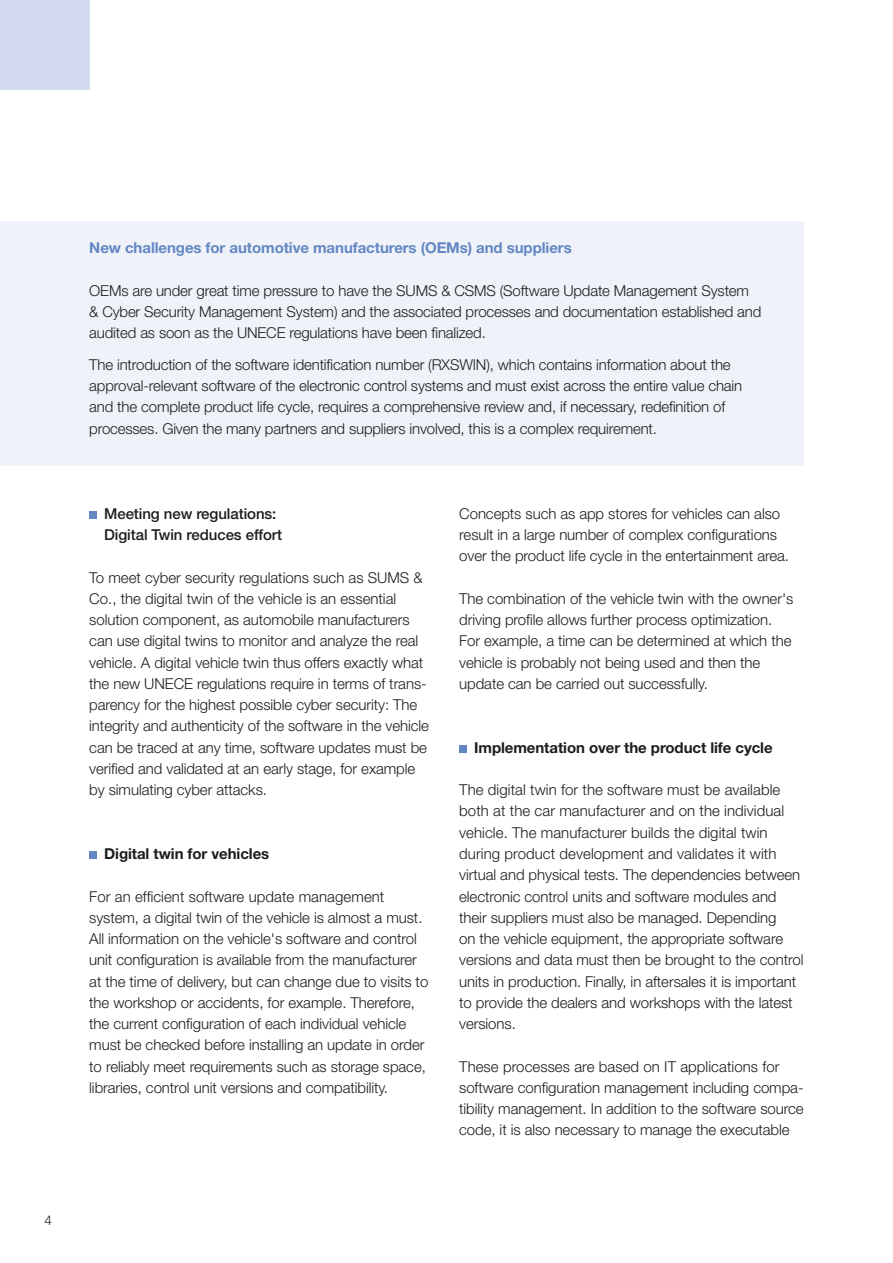
<style>
.page{position:relative;width:893px;height:1263px;background:#fff}
.page>*{position:absolute;margin:0;border:0;box-sizing:border-box;transform-origin:0 0}
.t1{font:300 15px/21.3px "Helvetica Neue LT Std";letter-spacing:-.005em;color:#1d1d1c}
.t2{font:700 15px "Helvetica Neue LT Std";letter-spacing:-.005em;color:#1d1d1c}
.t3{font:700 15px "Helvetica Neue LT Std";letter-spacing:-.005em;color:#6486c3}
.t4{font:500 15px/21.3px "Helvetica Neue LT Std";letter-spacing:-.005em;color:#1d1d1c}
.t5{font:300 13.5px "Helvetica Neue LT Std";color:#1d1d1c}
</style>
<div class="page">
<div style="left:0;top:0;width:89px;height:89px;background:#d4dbf0"></div>
<div style="left:0;top:221px;width:804px;height:245px;background:#eff3f9"></div>
<div style="left:89px;top:511px;width:8px;height:8px;background:#6486c3"></div>
<div style="left:89px;top:851px;width:8px;height:8px;background:#6486c3"></div>
<div style="left:459px;top:745px;width:8px;height:8px;background:#6486c3"></div>
<p class="t5" style="left:45px;top:1215px;width:9px">4</p>
<p class="t3" style="left:89px;top:242px;width:484px">New challenges for automotive manufacturers (OEMs) and suppliers</p>
<p class="t1" style="left:89px;top:281px;width:673px">OEMs are under great time pressure to have the SUMS &amp; CSMS (Software Update Management System &amp; Cyber Security Management System) and the associated processes and documentation established and audited as soon as the UNECE regulations have been finalized.</p>
<p class="t1" style="left:89px;top:355px;width:654px">The introduction of the software identification number (RXSWIN), which contains information about the approval-relevant software of the electronic control systems and must exist across the entire value chain and the complete product life cycle, requires a comprehensive review and, if necessary, redefinition of processes. Given the many partners and suppliers involved, this is a complex requirement.</p>
<p class="t4" style="left:104px;top:504px;width:179px">Meeting new regulations:<br>Digital Twin reduces effort</p>
<p class="t1" style="left:89px;top:568px;width:341px">To meet cyber security regulations such as SUMS &amp; Co., the digital twin of the vehicle is an essential solution component, as automobile manufacturers can use digital twins to monitor and analyze the real vehicle. A digital vehicle twin thus offers exactly what the new UNECE regulations require in terms of trans&shy;parency for the highest possible cyber security: The integrity and authenticity of the software in the vehicle can be traced at any time, software updates must be verified and validated at an early stage, for example by simulating cyber attacks.</p>
<p class="t2" style="left:104px;top:848px;width:167px">Digital twin for vehicles</p>
<p class="t1" style="left:89px;top:887px;width:341px">For an efficient software update management system, a digital twin of the vehicle is almost a must.<br>All information on the vehicle's software and control unit configuration is available from the manufacturer at the time of delivery, but can change due to visits to the workshop or accidents, for example. Therefore, the current configuration of each individual vehicle must be checked before installing an update in order to reliably meet requirements such as storage space, libraries, control unit versions and compatibility.</p>
<p class="t1" style="left:459px;top:504px;width:331px">Concepts such as app stores for vehicles can also result in a large number of complex configurations over the product life cycle in the entertainment area.</p>
<p class="t1" style="left:459px;top:589px;width:336px">The combination of the vehicle twin with the owner's driving profile allows further process optimization.<br>For example, a time can be determined at which the vehicle is probably not being used and then the update can be carried out successfully.</p>
<p class="t2" style="left:474px;top:742px;width:300px">Implementation over the product life cycle</p>
<p class="t1" style="left:459px;top:781px;width:346px">The digital twin for the software must be available both at the car manufacturer and on the individual vehicle. The manufacturer builds the digital twin during product development and validates it with virtual and physical tests. The dependencies between electronic control units and software modules and their suppliers must also be managed. Depending<br>on the vehicle equipment, the appropriate software versions and data must then be brought to the control units in production. Finally, in aftersales it is important to provide the dealers and workshops with the latest versions.</p>
<p class="t1" style="left:459px;top:1057px;width:346px">These processes are based on IT applications for software configuration management including compa&shy;tibility management. In addition to the software source code, it is also necessary to manage the executable</p>
</div>
